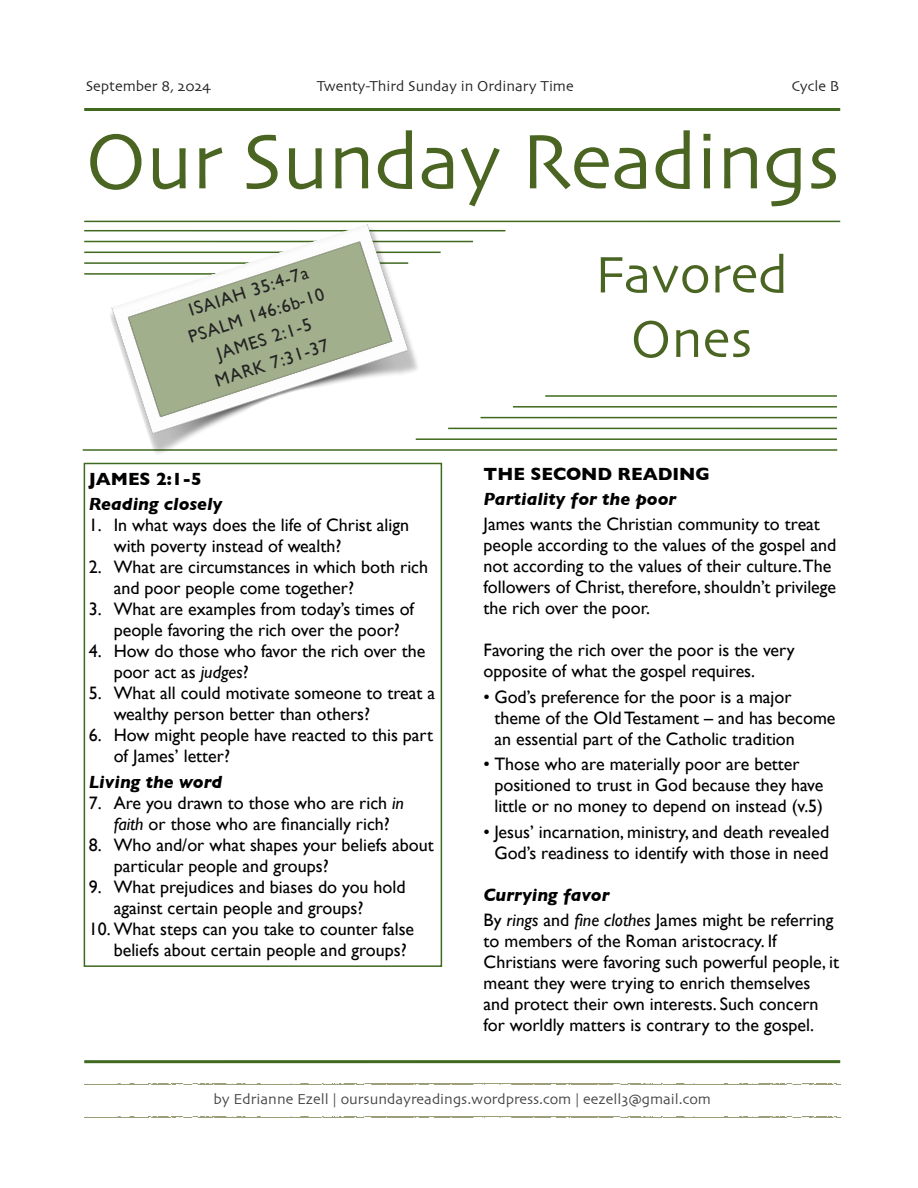
<style>
.page{position:relative;width:918px;height:1188px;background:#fff}
.page>*{position:absolute;margin:0;border:0;box-sizing:border-box;transform-origin:0 0}
.t1{font:81px "Skia";letter-spacing:-.01em;color:#4a6421}
.t2{font:54px/64.5px "Skia";color:#4a6421;text-align:center}
.t3{font:18px/21px "Gill Sans";color:#000}
.t4{font:18px/25.2px "Gill Sans";color:#222;text-align:center}
.t5{font:italic 700 18px/25.2px "Gill Sans";color:#000}
.t6{font:15px "Skia";color:#444}
.t7{font:15px "Skia";color:#222}
.s1{font-style:normal}
.s2{font-style:italic}
.s3{font-weight:700}
.s4{font-weight:700;font-style:italic}
</style>
<div class="page">
<hr style="left:84px;top:221px;width:756px;height:1px;background:#3f691e">
<svg style="left:84px;top:1060px;width:757px;height:4px;background:#6e8e56"></svg>
<hr style="left:84px;top:273px;width:292px;height:2px;background:#3f691e">
<hr style="left:84px;top:252px;width:357px;height:1px;background:#3f691e">
<hr style="left:84px;top:230px;width:421px;height:1px;background:#3f691e">
<hr style="left:84px;top:262px;width:324px;height:2px;background:#3f691e">
<hr style="left:84px;top:241px;width:389px;height:1px;background:#3f691e">
<div style="left:84px;top:463px;width:358px;height:504px;border:2px solid #3f691e"></div>
<img style="left:86px;top:1083px;width:751px;height:1px">
<img style="left:86px;top:1116px;width:751px;height:1px">
<hr style="left:545px;top:395px;width:292px;height:2px;background:#3f691e">
<hr style="left:481px;top:417px;width:356px;height:1px;background:#3f691e">
<hr style="left:416px;top:438px;width:421px;height:2px;background:#3f691e">
<hr style="left:513px;top:406px;width:324px;height:2px;background:#3f691e">
<hr style="left:448px;top:428px;width:389px;height:1px;background:#3f691e">
<hr style="left:83px;top:449px;width:754px;height:2px;background:#3f691e">
<hr style="left:84px;top:108px;width:756px;height:3px;background:#3f691e">
<img style="left:107px;top:222px;width:315px;height:232px">
<p class="t7" style="left:86px;top:77px;width:127px">September 8, 2024</p>
<p class="t7" style="left:317px;top:77px;width:259px">Twenty-Third Sunday in Ordinary Time</p>
<p class="t7" style="left:792px;top:77px;width:50px">Cycle B</p>
<p class="t1" style="left:85px;top:113px;width:756px">Our Sunday Readings</p>
<p class="t4" style="left:177px;top:301px;width:143px;rotate:-18deg">ISAIAH 35:4-7a<br>PSALM 146:6b-10<br>JAMES 2:1-5<br>MARK 7:31-37</p>
<p class="t5" style="left:89px;top:466px;width:135px"><span class="s1">JAMES 2:1-5<br></span>Reading closely</p>
<p class="t3" style="left:114px;top:514px;width:297px;text-indent:-25px">1. In what ways does the life of Christ align with poverty instead of wealth?</p>
<p class="t3" style="left:114px;top:556px;width:316px;text-indent:-25px">2. What are circumstances in which both rich and poor people come together?</p>
<p class="t3" style="left:89px;top:598px;width:327px;text-align:center">3. What are examples from today’s times of people favoring the rich over the poor?</p>
<p class="t3" style="left:114px;top:640px;width:313px;text-indent:-25px">4. How do those who favor the rich over the poor act as <span class="s2">judges</span>?</p>
<p class="t3" style="left:114px;top:682px;width:323px;text-indent:-25px">5. What all could motivate someone to treat a wealthy person better than others?</p>
<p class="t3" style="left:114px;top:724px;width:321px;text-indent:-25px">6. How might people have reacted to this part of James’ letter?</p>
<p class="t5" style="left:89px;top:769px;width:135px">Living the word</p>
<p class="t3" style="left:89px;top:792px;width:317px;text-align:center">7. Are you drawn to those who are rich <span class="s2">in faith</span> or those who are financially rich?</p>
<p class="t3" style="left:114px;top:834px;width:322px;text-indent:-25px">8. Who and/or what shapes your beliefs about particular people and groups?</p>
<p class="t3" style="left:114px;top:876px;width:293px;text-indent:-25px">9. What prejudices and biases do you hold against certain people and groups?</p>
<p class="t3" style="left:114px;top:918px;width:302px;text-indent:-25px">10. What steps can you take to counter false beliefs about certain people and groups?</p>
<p class="t2" style="left:595px;top:246px;width:195px">Favored<br>Ones</p>
<p class="t3" style="left:484px;top:461px;width:338px;line-height:25.2px"><span class="s3">THE SECOND READING<br></span><span class="s4">Partiality for the poor<br></span>James wants the Christian community to treat</p>
<p class="t3" style="left:484px;top:535px;width:354px">people according to the values of the gospel and not according to the values of their culture.The followers of Christ, therefore, shouldn’t privilege the rich over the poor.</p>
<p class="t3" style="left:484px;top:640px;width:313px">Favoring the rich over the poor is the very opposite of what the gospel requires.</p>
<p class="t3" style="left:494px;top:686px;width:343px;text-indent:-11px">• God’s preference for the poor is a major theme of the Old Testament – and has become an essential part of the Catholic tradition</p>
<p class="t3" style="left:494px;top:754px;width:331px;text-indent:-11px">• Those who are materially poor are better positioned to trust in God because they have little or no money to depend on instead (v.5)</p>
<p class="t3" style="left:484px;top:821px;width:347px;text-align:center">• Jesus’ incarnation, ministry, and death revealed<br>God’s readiness to identify with those in need</p>
<p class="t3" style="left:484px;top:882px;width:352px;line-height:25.3px"><span class="s4">Currying favor<br></span>By <span class="s2">rings</span> and <span class="s2">fine clothes</span> James might be referring</p>
<p class="t3" style="left:484px;top:930px;width:357px">to members of the Roman aristocracy. If Christians were favoring such powerful people, it meant they were trying to enrich themselves and protect their own interests. Such concern for worldly matters is contrary to the gospel.</p>
<p class="t6" style="left:214px;top:1090px;width:499px">by Edrianne Ezell | oursundayreadings.wordpress.com | eezell3@gmail.com</p>
</div>
